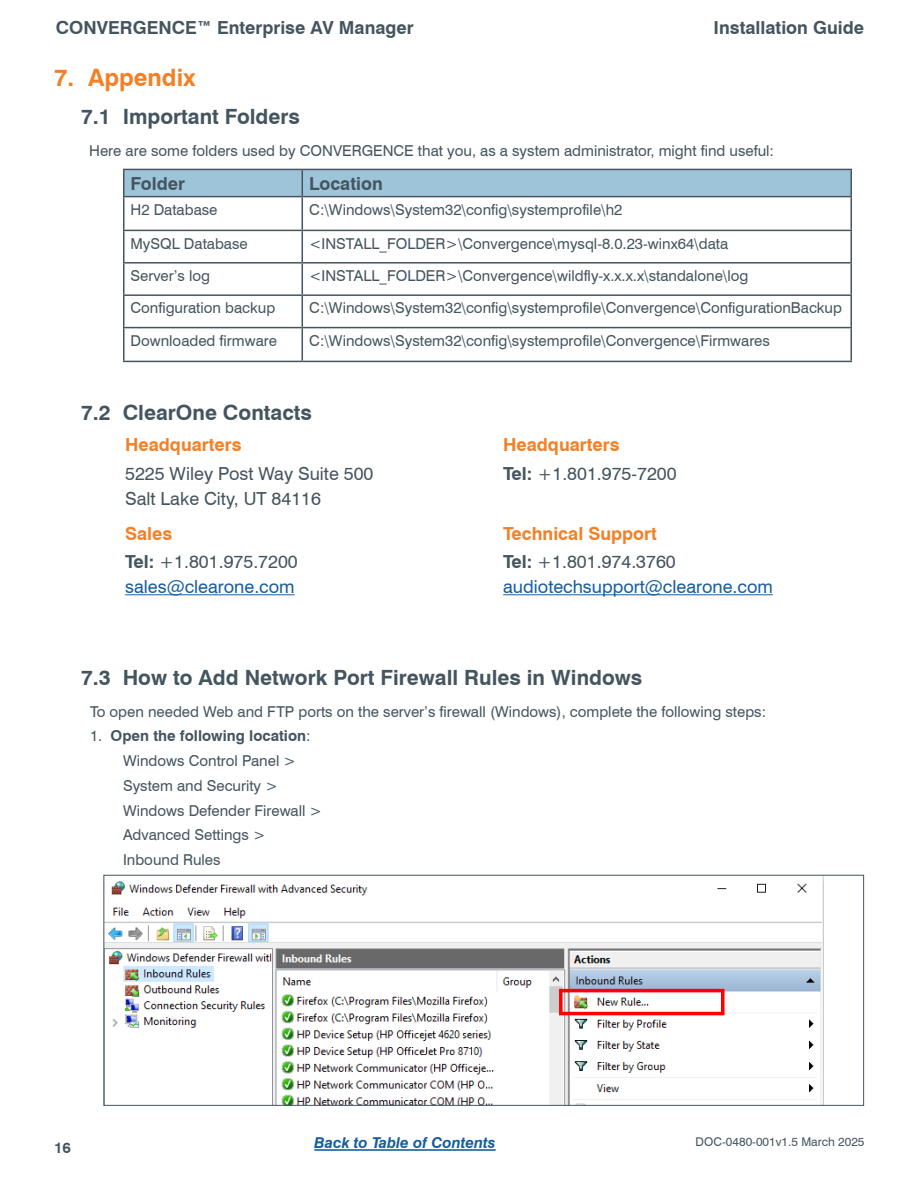
<style>
.page{position:relative;width:918px;height:1188px;background:#fff}
.page>*{position:absolute;margin:0;border:0;box-sizing:border-box;transform-origin:0 0}
.Parag_SectHead_Lvl_1{font:700 24px "Swiss 721 BT";color:#f48026}
.Parag_SectHead_Lvl_2{font:700 21px "Swiss 721 BT";color:#45555f}
.Parag_Contacts_Sm_Sp{font:18px "Swiss 721 BT";color:#45555f}
.Parag_Body_Space_Aft{font:700 18px "Swiss 721 BT";color:#45555f}
.Parag_Contacts_Sm_Sp-2{font:18px "Swiss 721 BT";color:#175d9e}
.Parag_Contacts_sub_h{font:700 18px "Swiss 721 BT";color:#f48026}
.Parag_Body_Sm_Space{font:18px "Swiss 721 BT";color:#45555f}
.Parag_Body_Sm_Space-2{font:15px "Swiss 721 BT";color:#45555f}
.Parag_Body_Space_Aft-2{font:15px "Swiss 721 BT";color:#45555f}
.Body_Copy_Indented_s{font:15px "Swiss 721 BT";color:#45555f}
.Body_Copy_Indentedsm{font:15px "Swiss 721 BT";color:#45555f}
.Body_Copy_Indented{font:15px "Swiss 721 BT";color:#45555f}
.Body_Copy_Indentedsm-2{font:700 15px "Swiss 721 BT";color:#45555f}
.t1{font:italic 700 15px "Swiss 721 BT";color:#175d9e}
.t2{font:12px "Swiss 721 BT";color:#45555f}
.s1{font-weight:700}
.s2{font-weight:400}
</style>
<div class="page">
<hr style="left:314px;top:1149px;width:182px;height:2px;background:#175d9e">
<svg style="left:124px;top:197px;width:726px;height:164px"></svg>
<hr style="left:302px;top:169px;width:550px;height:1px;background:#45555f">
<svg style="left:123px;top:169px;width:727px;height:27px;background:#99bed3"></svg>
<hr style="left:850px;top:170px;width:2px;height:26px;background:#45555f">
<hr style="left:123px;top:196px;width:179px;height:1px;background:#45555f">
<hr style="left:123px;top:197px;width:1px;height:33px;background:#45555f">
<hr style="left:302px;top:196px;width:550px;height:1px;background:#45555f">
<hr style="left:302px;top:197px;width:1px;height:33px;background:#45555f">
<hr style="left:850px;top:197px;width:2px;height:33px;background:#45555f">
<hr style="left:123px;top:230px;width:179px;height:1px;background:#45555f">
<hr style="left:123px;top:231px;width:1px;height:31px;background:#45555f">
<hr style="left:302px;top:230px;width:550px;height:1px;background:#45555f">
<hr style="left:302px;top:231px;width:1px;height:31px;background:#45555f">
<hr style="left:850px;top:231px;width:2px;height:31px;background:#45555f">
<hr style="left:123px;top:262px;width:179px;height:2px;background:#45555f">
<hr style="left:123px;top:264px;width:1px;height:30px;background:#45555f">
<hr style="left:302px;top:262px;width:550px;height:2px;background:#45555f">
<hr style="left:302px;top:264px;width:1px;height:30px;background:#45555f">
<hr style="left:850px;top:264px;width:2px;height:30px;background:#45555f">
<hr style="left:123px;top:294px;width:179px;height:2px;background:#45555f">
<hr style="left:123px;top:296px;width:1px;height:31px;background:#45555f">
<hr style="left:302px;top:294px;width:550px;height:2px;background:#45555f">
<hr style="left:302px;top:296px;width:1px;height:31px;background:#45555f">
<hr style="left:850px;top:296px;width:2px;height:31px;background:#45555f">
<hr style="left:123px;top:327px;width:179px;height:1px;background:#45555f">
<hr style="left:123px;top:328px;width:1px;height:33px;background:#45555f">
<hr style="left:302px;top:327px;width:550px;height:1px;background:#45555f">
<hr style="left:302px;top:328px;width:1px;height:33px;background:#45555f">
<hr style="left:850px;top:328px;width:2px;height:33px;background:#45555f">
<hr style="left:123px;top:361px;width:179px;height:1px;background:#45555f">
<hr style="left:302px;top:361px;width:550px;height:1px;background:#45555f">
<img style="left:106px;top:877px;width:718px;height:227px">
<div style="left:104px;top:875px;width:760px;height:231px;border:1px solid #45555f"></div>
<hr style="left:125px;top:594px;width:170px;height:1px;background:#175d9e">
<hr style="left:503px;top:594px;width:270px;height:1px;background:#175d9e">
<p class="Parag_Body_Space_Aft" style="left:56px;top:17px;width:359px">CONVERGENCE™ Enterprise AV Manager</p>
<p class="Parag_Body_Space_Aft" style="left:714px;top:17px;width:152px">Installation Guide</p>
<p class="Parag_SectHead_Lvl_1" style="left:54px;top:63px;width:143px">7. Appendix</p>
<p class="Parag_SectHead_Lvl_2" style="left:81px;top:104px;width:220px">7.1 Important Folders</p>
<p class="Body_Copy_Indented" style="left:89px;top:141px;width:686px">Here are some folders used by CONVERGENCE that you, as a system administrator, might find useful:</p>
<p class="Parag_Body_Space_Aft" style="left:130px;top:173px;width:56px">Folder</p>
<p class="Parag_Body_Space_Aft" style="left:309px;top:173px;width:75px">Location</p>
<p class="Parag_Body_Space_Aft-2" style="left:130px;top:200px;width:88px">H2 Database</p>
<p class="Parag_Body_Space_Aft-2" style="left:309px;top:200px;width:315px">C:\Windows\System32\config\systemprofile\h2</p>
<p class="Parag_Body_Space_Aft-2" style="left:130px;top:234px;width:119px">MySQL Database</p>
<p class="Parag_Body_Sm_Space-2" style="left:309px;top:234px;width:421px">&lt;INSTALL_FOLDER&gt;\Convergence\mysql-8.0.23-winx64\data</p>
<p class="Parag_Body_Space_Aft-2" style="left:130px;top:266px;width:81px">Server’s log</p>
<p class="Parag_Body_Sm_Space-2" style="left:309px;top:266px;width:441px">&lt;INSTALL_FOLDER&gt;\Convergence\wildfly-x.x.x.x\standalone\log</p>
<p class="Parag_Body_Space_Aft-2" style="left:130px;top:299px;width:146px">Configuration backup</p>
<p class="Parag_Body_Sm_Space-2" style="left:309px;top:299px;width:535px">C:\Windows\System32\config\systemprofile\Convergence\ConfigurationBackup</p>
<p class="Parag_Body_Space_Aft-2" style="left:130px;top:331px;width:148px">Downloaded firmware</p>
<p class="Parag_Body_Sm_Space-2" style="left:309px;top:331px;width:462px">C:\Windows\System32\config\systemprofile\Convergence\Firmwares</p>
<p class="Parag_SectHead_Lvl_2" style="left:81px;top:399px;width:233px">7.2 ClearOne Contacts</p>
<p class="Parag_Contacts_sub_h" style="left:125px;top:434px;width:118px">Headquarters</p>
<p class="Parag_Contacts_sub_h" style="left:503px;top:434px;width:118px">Headquarters</p>
<p class="Parag_Contacts_Sm_Sp" style="left:125px;top:462px;width:250px">5225 Wiley Post Way Suite 500</p>
<p class="Parag_Contacts_Sm_Sp" style="left:503px;top:462px;width:175px"><span class="s1">Tel:</span> +1.801.975-7200</p>
<p class="Parag_Body_Sm_Space" style="left:125px;top:487px;width:197px">Salt Lake City, UT 84116</p>
<p class="Parag_Contacts_sub_h" style="left:125px;top:522px;width:49px">Sales</p>
<p class="Parag_Contacts_sub_h" style="left:503px;top:522px;width:155px">Technical Support</p>
<p class="Parag_Contacts_Sm_Sp" style="left:125px;top:551px;width:174px"><span class="s1">Tel:</span> +1.801.975.7200</p>
<p class="Parag_Contacts_Sm_Sp" style="left:503px;top:551px;width:174px"><span class="s1">Tel:</span> +1.801.974.3760</p>
<p class="Parag_Contacts_Sm_Sp-2" style="left:125px;top:576px;width:171px">sales@clearone.com</p>
<p class="Parag_Contacts_Sm_Sp-2" style="left:503px;top:576px;width:271px">audiotechsupport@clearone.com</p>
<p class="Parag_SectHead_Lvl_2" style="left:81px;top:665px;width:563px">7.3 How to Add Network Port Firewall Rules in Windows</p>
<p class="Body_Copy_Indentedsm" style="left:90px;top:702px;width:678px">To open needed Web and FTP ports on the server’s firewall (Windows), complete the following steps:</p>
<p class="Body_Copy_Indentedsm-2" style="left:90px;top:727px;width:222px"><span class="s2">1.</span> Open the following location<span class="s2">:</span></p>
<p class="Body_Copy_Indented_s" style="left:123px;top:752px;width:175px">Windows Control Panel &gt;</p>
<p class="Body_Copy_Indented_s" style="left:123px;top:776px;width:156px">System and Security &gt;</p>
<p class="Body_Copy_Indented_s" style="left:123px;top:801px;width:201px">Windows Defender Firewall &gt;</p>
<p class="Body_Copy_Indented_s" style="left:123px;top:826px;width:144px">Advanced Settings &gt;</p>
<p class="Body_Copy_Indented_s" style="left:123px;top:851px;width:99px">Inbound Rules</p>
<p class="Body_Copy_Indentedsm-2" style="left:54px;top:1139px;width:19px">16</p>
<p class="t1" style="left:314px;top:1134px;width:183px">Back to Table of Contents</p>
<p class="t2" style="left:696px;top:1135px;width:170px">DOC-0480-001v1.5 March 2025</p>
</div>
